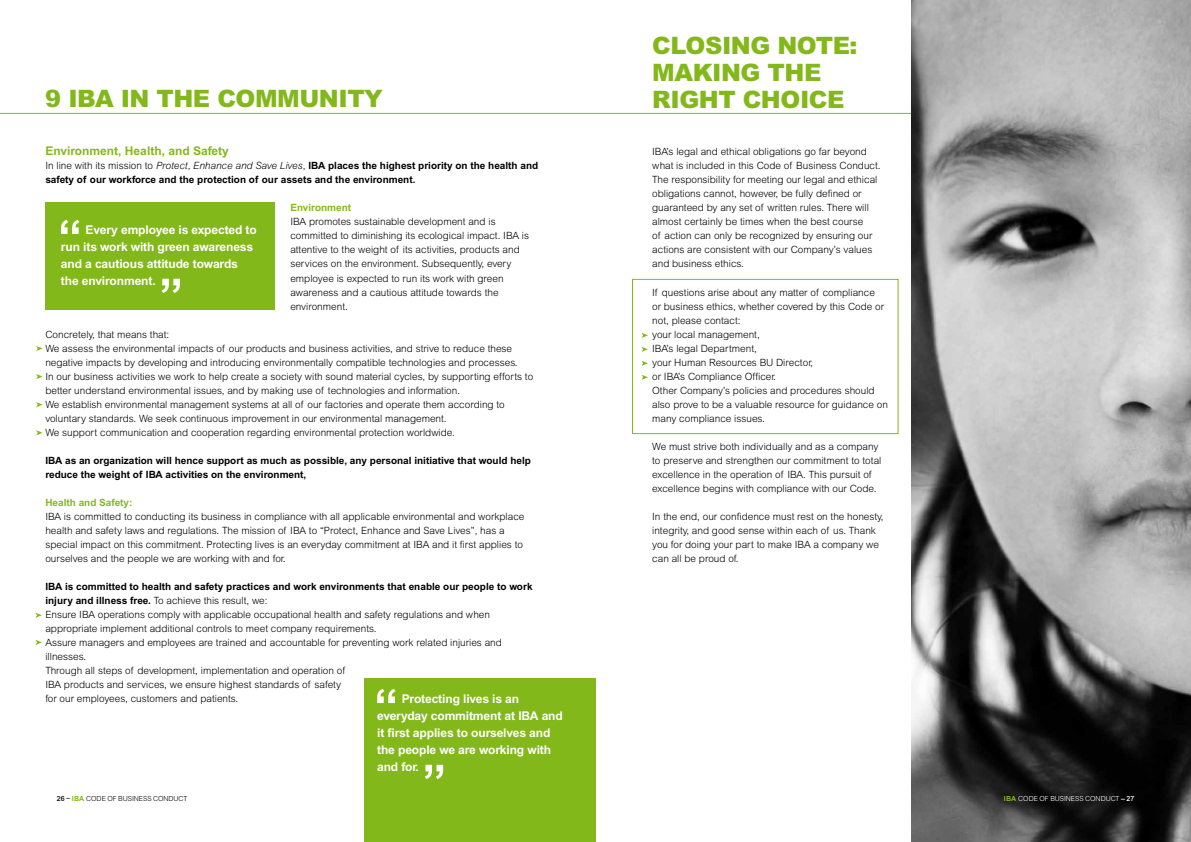
<style>
.page{position:relative;width:1191px;height:842px;background:#fff}
.page>*{position:absolute;margin:0;border:0;box-sizing:border-box;transform-origin:0 0}
.t1{font:900 24px/27px "Arial";letter-spacing:-.02em;color:#83b81a}
.t2{font:700 12px/17px "Arial";letter-spacing:-.01em;color:#fff}
.t3{font:700 12px "Arial";color:#83b81a}
.t4{font:300 10px/14px "Arial";color:#000}
.t5{font:700 10px/14px "Arial";color:#000}
.t6{font:700 10px "Arial";color:#83b81a}
.t7{font:300 7px "Arial";color:#000}
.t8{font:300 7px "Arial";color:#fff}
.t9{font:500 7px "Arial";color:#fff}
.s1{font-weight:300}
.s2{font-weight:300;font-style:italic}
.s3{font-weight:700}
.s4{font-weight:500}
.s5{font-weight:700;color:#83b81a}
</style>
<div class="page">
<svg style="left:36px;top:346px;width:7px;height:5px"></svg>
<svg style="left:35px;top:613px;width:7px;height:5px"></svg>
<svg style="left:35px;top:640px;width:7px;height:5px"></svg>
<svg style="left:36px;top:374px;width:7px;height:5px"></svg>
<svg style="left:36px;top:402px;width:7px;height:5px"></svg>
<svg style="left:36px;top:430px;width:7px;height:5px"></svg>
<svg style="left:641px;top:333px;width:7px;height:5px"></svg>
<svg style="left:641px;top:347px;width:7px;height:5px"></svg>
<svg style="left:641px;top:361px;width:7px;height:5px"></svg>
<svg style="left:641px;top:375px;width:7px;height:5px"></svg>
<hr style="left:0;top:113px;width:1191px;height:1px;background:#83b81a">
<img style="left:912px;top:0;width:279px;height:842px">
<div style="left:632px;top:279px;width:266px;height:155px;border:1px solid #83b81a"></div>
<div style="left:45px;top:203px;width:230px;height:107px;background:#83b81a"></div>
<svg style="left:61px;top:220px;width:18px;height:14px"></svg>
<svg style="left:162px;top:279px;width:18px;height:14px"></svg>
<div style="left:364px;top:679px;width:231px;height:163px;background:#83b81a"></div>
<svg style="left:377px;top:689px;width:18px;height:14px"></svg>
<svg style="left:425px;top:765px;width:18px;height:14px"></svg>
<h1 class="t1" style="left:652px;top:31px;width:207px">CLOSING NOTE:<br>MAKING THE</h1>
<h1 class="t1" style="left:45px;top:84px;width:221px">9 IBA IN THE COMM</h1>
<h1 class="t1" style="left:299px;top:84px;width:85px">UNITY</h1>
<h1 class="t1" style="left:652px;top:85px;width:194px">RIGHT CHOICE</h1>
<p class="t3" style="left:45px;top:144px;width:185px">Environment, Health, and Safety</p>
<p class="t5" style="left:45px;top:159px;width:494px"><span class="s1">In line with its mission to</span> <span class="s2">Protect, Enhance and Save Lives</span><span class="s1">,</span> IBA places the highest priority on the health and safety of our workforce and the protection of our assets and the environment.</p>
<p class="t6" style="left:290px;top:202px;width:62px">Environment</p>
<p class="t4" style="left:290px;top:215px;width:240px">IBA promotes sustainable development and is committed to diminishing its ecological impact. IBA is attentive to the weight of its activities, products and services on the environment. Subsequently, every employee is expected to run its work with green awareness and a cautious attitude towards the environment.</p>
<p class="t4" style="left:45px;top:327px;width:489px">Concretely, that means that:<br>We assess the environmental impacts of our products and business activities, and strive to reduce these negative impacts by developing and introducing environmentally compatible technologies and processes.<br>In our business activities we work to help create a society with sound material cycles, by supporting efforts to better understand environmental issues, and by making use of technologies and information.<br>We establish environmental management systems at all of our factories and operate them according to voluntary standards. We seek continuous improvement in our environmental management.<br>We support communication and cooperation regarding environmental protection worldwide.</p>
<p class="t5" style="left:45px;top:453px;width:487px">IBA as an organization will hence support as much as possible, any personal initiative that would help reduce the weight of IBA activities on the environment,</p>
<p class="t6" style="left:45px;top:497px;width:89px">Health and Safety:</p>
<p class="t4" style="left:45px;top:509px;width:480px">IBA is committed to conducting its business in compliance with all applicable environmental and workplace health and safety laws and regulations. The mission of IBA to “Protect, Enhance and Save Lives”, has a special impact on this commitment. Protecting lives is an everyday commitment at IBA and it first applies to ourselves and the people we are working with and for.</p>
<p class="t4" style="left:45px;top:580px;width:489px"><span class="s3">IBA is committed to health and safety practices and work environments that enable our people to work injury and illness free.</span> To achieve this result, we:<br>Ensure IBA operations comply with applicable occupational health and safety regulations and when appropriate implement additional controls to meet company requirements.<br>Assure managers and employees are trained and accountable for preventing work related injuries and illnesses.<br>Through all steps of development, implementation and operation of<br>IBA products and services, we ensure highest standards of safety<br>for our employees, customers and patients.</p>
<p class="t4" style="left:652px;top:145px;width:230px">IBA’s legal and ethical obligations go far beyond what is included in this Code of Business Conduct.<br>The responsibility for meeting our legal and ethical obligations cannot, however, be fully defined or guaranteed by any set of written rules. There will almost certainly be times when the best course<br>of action can only be recognized by ensuring our actions are consistent with our Company’s values and business ethics.</p>
<p class="t4" style="left:652px;top:285px;width:237px">If questions arise about any matter of compliance<br>or business ethics, whether covered by this Code or not, please contact:<br>your local management,<br>IBA’s legal Department,<br>your Human Resources BU Director,<br>or IBA’s Compliance Officer.<br>Other Company’s policies and procedures should also prove to be a valuable resource for guidance on many compliance issues.</p>
<p class="t4" style="left:652px;top:439px;width:231px">We must strive both individually and as a company to preserve and strengthen our commitment to total excellence in the operation of IBA. This pursuit of excellence begins with compliance with our Code.</p>
<p class="t4" style="left:652px;top:509px;width:233px">In the end, our confidence must rest on the honesty, integrity, and good sense within each of us. Thank you for doing your part to make IBA a company we can all be proud of.</p>
<p class="t2" style="left:61px;top:221px;width:197px;text-indent:25px">Every employee is expected to run its work with green awareness and a cautious attitude towards the environment.</p>
<p class="t2" style="left:377px;top:690px;width:187px;text-indent:25px">Protecting lives is an everyday commitment at IBA and it first applies to ourselves and the people we are working with and for.</p>
<p class="t7" style="left:57px;top:794px;width:38px"><span class="s4">26 –</span> <span class="s5">IBA</span> Code</p>
<p class="t7" style="left:107px;top:794px;width:13px">of business</p>
<p class="t7" style="left:153px;top:794px;width:2px">conduct</p>
<p class="t8" style="left:1004px;top:794px;width:22px"><span class="s5">IBA</span> Code</p>
<p class="t8" style="left:1039px;top:794px;width:13px">of business</p>
<p class="t8" style="left:1085px;top:794px;width:2px">conduct</p>
<p class="t9" style="left:1121px;top:794px;width:15px"><span class="s3">–</span>27</p>
</div>
